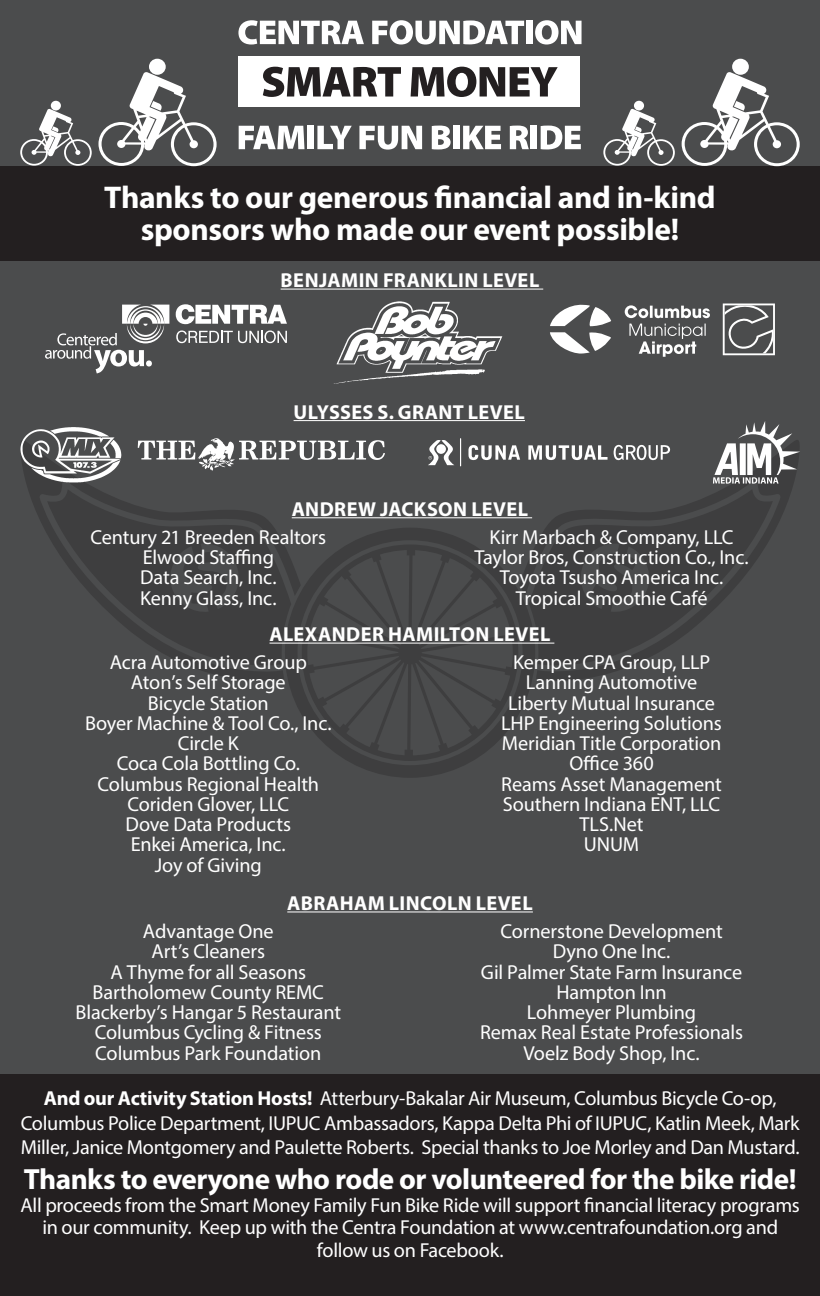
<style>
.page{position:relative;width:820px;height:1296px;background:#fff}
.page>*{position:absolute;margin:0;border:0;box-sizing:border-box;transform-origin:0 0}
.t1{font:700 31.5px/31.5px "Myriad Pro";letter-spacing:-.01em;color:#fff;text-align:center}
.t2{font:700 29.25px "Myriad Pro";letter-spacing:-.02em;color:#fff}
.t3{font:20.25px/20.2px "Myriad Pro";letter-spacing:-.01em;color:#fff;text-align:center}
.t4{font:700 20.25px "Myriad Pro";letter-spacing:.02em;color:#fff}
.s1{font-weight:700}
</style>
<div class="page">
<div style="left:0;top:0;width:820px;height:1074px;background:#4b4c4d"></div>
<div style="left:0;top:1074px;width:820px;height:222px;background:#231f20"></div>
<svg style="left:519px;top:444px;width:274px;height:237px"></svg>
<svg style="left:26px;top:444px;width:275px;height:237px"></svg>
<svg style="left:285px;top:528px;width:250px;height:250px"></svg>
<svg style="left:302px;top:545px;width:216px;height:216px"></svg>
<div style="left:407px;top:547px;width:8px;height:8px;background:#3e3e3f"></div>
<div style="left:404px;top:750px;width:9px;height:8px;background:#3e3e3f"></div>
<svg style="left:305px;top:551px;width:209px;height:203px"></svg>
<svg style="left:47px;top:489px;width:244px;height:178px;fill:#3e3e3f"></svg>
<svg style="left:529px;top:489px;width:244px;height:178px;fill:#3e3e3f"></svg>
<svg style="left:460px;top:438px;width:1px;height:28px"></svg>
<svg style="left:468px;top:445px;width:52px;height:15px"></svg>
<svg style="left:528px;top:445px;width:79px;height:15px"></svg>
<svg style="left:613px;top:445px;width:57px;height:15px"></svg>
<svg style="left:428px;top:440px;width:26px;height:25px"></svg>
<img style="left:20px;top:427px;width:101px;height:56px">
<svg style="left:138px;top:438px;width:247px;height:33px"></svg>
<svg style="left:713px;top:421px;width:87px;height:63px"></svg>
<svg style="left:176px;top:304px;width:111px;height:20px"></svg>
<svg style="left:176px;top:330px;width:111px;height:13px"></svg>
<svg style="left:45px;top:305px;width:124px;height:68px"></svg>
<div style="left:146px;top:360px;width:6px;height:7px;background:#fff;border-radius:50%"></div>
<img style="left:333px;top:301px;width:169px;height:83px">
<svg style="left:629px;top:324px;width:76px;height:33px"></svg>
<svg style="left:624px;top:305px;width:86px;height:13px"></svg>
<svg style="left:550px;top:332px;width:61px;height:22px"></svg>
<svg style="left:550px;top:304px;width:61px;height:22px"></svg>
<svg style="left:723px;top:304px;width:52px;height:51px"></svg>
<svg style="left:238px;top:20px;width:126px;height:25px"></svg>
<svg style="left:372px;top:20px;width:152px;height:25px"></svg>
<div style="left:526px;top:21px;width:6px;height:23px;background:#fff"></div>
<svg style="left:535px;top:20px;width:46px;height:25px"></svg>
<svg style="left:239px;top:126px;width:65px;height:23px"></svg>
<div style="left:307px;top:126px;width:7px;height:23px;background:#fff"></div>
<svg style="left:317px;top:126px;width:35px;height:23px"></svg>
<svg style="left:359px;top:126px;width:63px;height:24px"></svg>
<svg style="left:432px;top:126px;width:18px;height:23px"></svg>
<div style="left:453px;top:126px;width:6px;height:23px;background:#fff"></div>
<svg style="left:463px;top:126px;width:38px;height:23px"></svg>
<svg style="left:510px;top:126px;width:19px;height:23px"></svg>
<div style="left:531px;top:126px;width:6px;height:23px;background:#fff"></div>
<svg style="left:540px;top:126px;width:41px;height:23px"></svg>
<div style="left:239px;top:56px;width:341px;height:51px;background:#fff"></div>
<svg style="left:263px;top:67px;width:138px;height:30px"></svg>
<svg style="left:410px;top:67px;width:147px;height:30px"></svg>
<div style="left:0;top:166px;width:820px;height:95px;background:#231f20"></div>
<div style="left:149px;top:59px;width:17px;height:16px;background:#fff;border-radius:50%"></div>
<svg style="left:98px;top:72px;width:119px;height:94px"></svg>
<div style="left:732px;top:59px;width:17px;height:16px;background:#fff;border-radius:50%"></div>
<svg style="left:681px;top:72px;width:118px;height:94px"></svg>
<div style="left:51px;top:101px;width:10px;height:10px;background:#fff;border-radius:50%"></div>
<svg style="left:20px;top:109px;width:72px;height:57px"></svg>
<div style="left:634px;top:101px;width:10px;height:10px;background:#fff;border-radius:50%"></div>
<svg style="left:603px;top:109px;width:72px;height:57px"></svg>
<hr style="left:281px;top:289px;width:262px;height:1px;background:#fff">
<hr style="left:293px;top:420px;width:232px;height:1px;background:#fff">
<hr style="left:292px;top:517px;width:240px;height:1px;background:#fff">
<hr style="left:269px;top:643px;width:285px;height:1px;background:#fff">
<hr style="left:287px;top:911px;width:246px;height:1px;background:#fff">
<h1 class="t1" style="left:104px;top:181px;width:613px">Thanks to our generous financial and in-kind sponsors who made our event possible!</h1>
<p class="t4" style="left:281px;top:267px;width:260px">BENJAMIN FRANKLIN LEVEL</p>
<p class="t4" style="left:293px;top:399px;width:233px">ULYSSES S. GRANT LEVEL</p>
<p class="t4" style="left:292px;top:496px;width:238px">ANDREW JACKSON LEVEL</p>
<p class="t3" style="left:90px;top:527px;width:237px">Century 21 Breeden Realtors<br>Elwood Staffing<br>Data Search, Inc.<br>Kenny Glass, Inc.</p>
<p class="t3" style="left:474px;top:527px;width:276px">Kirr Marbach &amp; Company, LLC<br>Taylor Bros, Construction Co., Inc.<br>Toyota Tsusho America Inc.<br>Tropical Smoothie Café</p>
<p class="t4" style="left:269px;top:621px;width:282px">ALEXANDER HAMILTON LEVEL</p>
<p class="t3" style="left:85px;top:652px;width:248px">Acra Automotive Group<br>Aton’s Self Storage<br>Bicycle Station<br>Boyer Machine &amp; Tool Co., Inc.<br>Circle K<br>Coca Cola Bottling Co.<br>Columbus Regional Health<br>Coriden Glover, LLC<br>Dove Data Products<br>Enkei America, Inc.<br>Joy of Giving</p>
<p class="t3" style="left:501px;top:652px;width:222px">Kemper CPA Group, LLP<br>Lanning Automotive<br>Liberty Mutual Insurance<br>LHP Engineering Solutions<br>Meridian Title Corporation<br>Office 360<br>Reams Asset Management<br>Southern Indiana ENT, LLC<br>TLS.Net<br>UNUM</p>
<p class="t4" style="left:287px;top:890px;width:247px">ABRAHAM LINCOLN LEVEL</p>
<p class="t3" style="left:75px;top:921px;width:267px">Advantage One<br>Art’s Cleaners<br>A Thyme for all Seasons<br>Bartholomew County REMC<br>Blackerby’s Hangar 5 Restaurant<br>Columbus Cycling &amp; Fitness<br>Columbus Park Foundation</p>
<p class="t3" style="left:480px;top:921px;width:264px">Cornerstone Development<br>Dyno One Inc.<br>Gil Palmer State Farm Insurance<br>Hampton Inn<br>Lohmeyer Plumbing<br>Remax Real Estate Professionals<br>Voelz Body Shop, Inc.</p>
<p class="t3" style="left:21px;top:1086px;width:780px;line-height:24.3px"><span class="s1">And our Activity Station Hosts!</span> Atterbury-Bakalar Air Museum, Columbus Bicycle Co-op,<br>Columbus Police Department, IUPUC Ambassadors, Kappa Delta Phi of IUPUC, Katlin Meek, Mark<br>Miller, Janice Montgomery and Paulette Roberts. Special thanks to Joe Morley and Dan Mustard.</p>
<h2 class="t2" style="left:24px;top:1160px;width:774px">Thanks to everyone who rode or volunteered for the bike ride!</h2>
<p class="t3" style="left:21px;top:1193px;width:781px;line-height:22.5px">All proceeds from the Smart Money Family Fun Bike Ride will support financial literacy programs in our community. Keep up with the Centra Foundation at www.centrafoundation.org and follow us on Facebook.</p>
</div>
